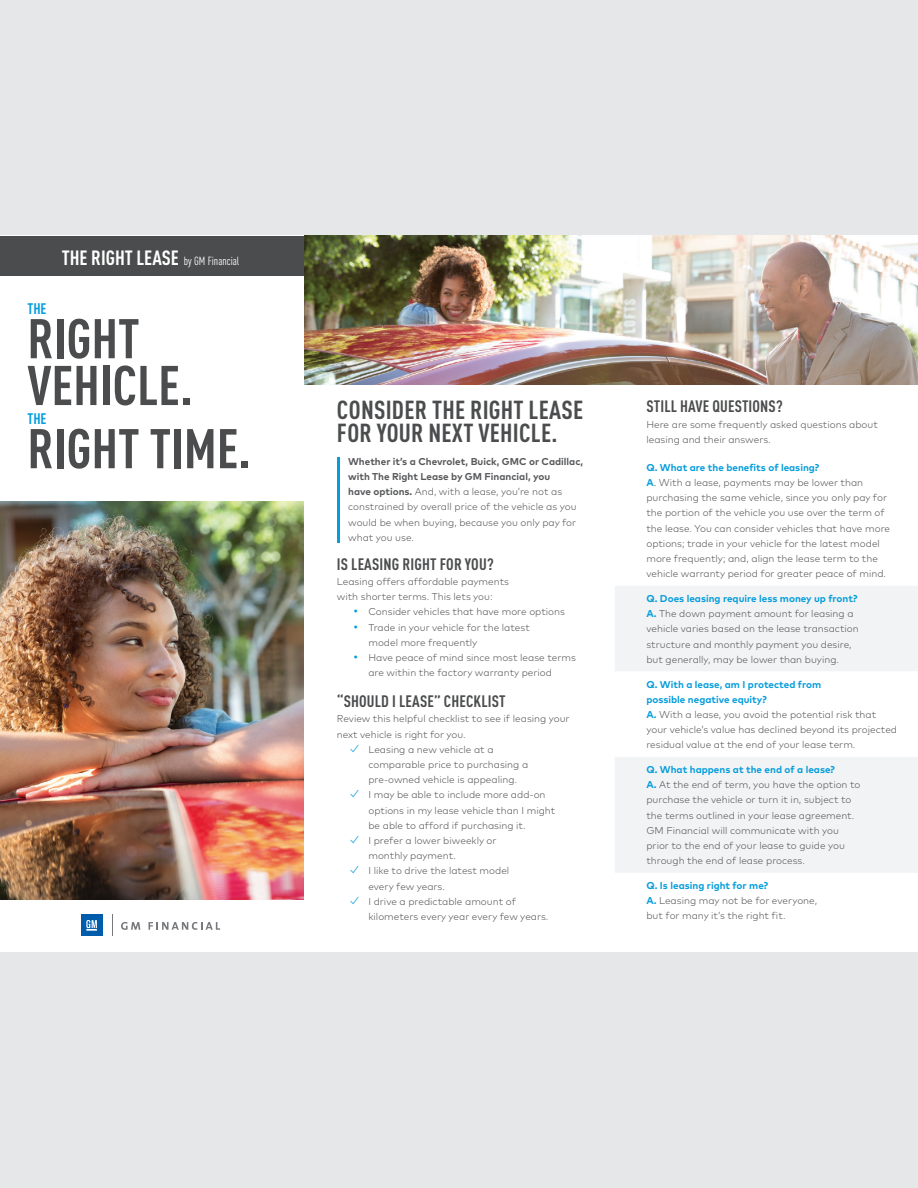
<style>
.page{position:relative;width:918px;height:1188px;background:#e6e7e9}
.page>*{position:absolute;margin:0;border:0;box-sizing:border-box;transform-origin:0 0}
.t1{font:700 condensed 55.05px/46.8px "DIN Pro";color:#4b4c4d}
.t2{font:700 condensed 25.8px/23.4px "DIN Pro";letter-spacing:.01em;color:#4b4c4d}
.t3{font:700 condensed 20.4px "DIN Pro";color:#fff}
.t4{font:700 condensed 16.35px "DIN Pro";letter-spacing:.01em;color:#4b4c4d}
.t5{font:700 condensed 15.15px "DIN Pro";color:#069ddc}
.t6{font:300 9.9px/15.1px "Mark Pro";color:#57585a}
.s1{font-weight:400;font-size:11.7px}
.s2{font-weight:700;color:#069ddc}
.s3{color:#231f20}
.s4{font-weight:700}
.s5{font-size:15.15px;color:#069ddc}
.s6{font-size:12.9px;color:#069ddc}
</style>
<div class="page">
<div style="left:0;top:236px;width:305px;height:716px;background:#fff"></div>
<div style="left:0;top:236px;width:305px;height:39px;background:#4b4c4d"></div>
<img style="left:0;top:501px;width:304px;height:398px">
<svg style="left:121px;top:922px;width:19px;height:8px"></svg>
<svg style="left:149px;top:922px;width:71px;height:8px"></svg>
<svg style="left:112px;top:915px;width:1px;height:21px"></svg>
<div style="left:81px;top:915px;width:21px;height:21px;background:#015dab"></div>
<svg style="left:86px;top:920px;width:11px;height:11px"></svg>
<div style="left:305px;top:236px;width:613px;height:716px;background:#fff"></div>
<img style="left:305px;top:236px;width:613px;height:149px">
<svg style="left:615px;top:586px;width:303px;height:287px;fill:#f2f3f4"></svg>
<hr style="left:337px;top:457px;width:2px;height:85px;background:#069ddc">
<h3 class="t3" style="left:62px;top:242px;width:179px">THE RIGHT LEASE <span class="s1">by GM Financial</span></h3>
<h3 class="t5" style="left:27px;top:297px;width:21px">THE</h3>
<h1 class="t1" style="left:27px;top:310px;width:167px">RIGHT<br>VEHICLE.</h1>
<h3 class="t5" style="left:27px;top:407px;width:21px">THE</h3>
<h1 class="t1" style="left:27px;top:420px;width:225px">RIGHT TIME.</h1>
<h2 class="t2" style="left:337px;top:396px;width:248px">CONSIDER THE RIGHT LEASE<br>FOR YOUR NEXT VEHICLE.</h2>
<h3 class="t4" style="left:647px;top:394px;width:138px">STILL HAVE QUESTIONS?</h3>
<p class="t6" style="left:646px;top:416px;width:233px">Here are some frequently asked questions about leasing and their answers.</p>
<p class="t6" style="left:646px;top:459px;width:245px"><span class="s2">Q. What are the benefits of leasing?<br>A</span><span class="s3">.</span> With a lease, payments may be lower than purchasing the same vehicle, since you only pay for the portion of the vehicle you use over the term of the lease. You can consider vehicles that have more options; trade in your vehicle for the latest model more frequently; and, align the lease term to the vehicle warranty period for greater peace of mind.</p>
<p class="t6" style="left:646px;top:590px;width:214px"><span class="s2">Q. Does leasing require less money up front?<br>A.</span> The down payment amount for leasing a vehicle varies based on the lease transaction structure and monthly payment you desire, but generally, may be lower than buying.</p>
<p class="t6" style="left:646px;top:676px;width:252px"><span class="s2">Q. With a lease, am I protected from<br>possible negative equity?<br>A.</span> With a lease, you avoid the potential risk that your vehicle’s value has declined beyond its projected residual value at the end of your lease term.</p>
<p class="t6" style="left:646px;top:761px;width:216px"><span class="s2">Q. What happens at the end of a lease?<br>A.</span> At the end of term, you have the option to purchase the vehicle or turn it in, subject to the terms outlined in your lease agreement.<br>GM Financial will communicate with you prior to the end of your lease to guide you through the end of lease process.</p>
<p class="t6" style="left:646px;top:877px;width:172px"><span class="s2">Q. Is leasing right for me?<br>A.</span> Leasing may not be for everyone, but for many it’s the right fit.</p>
<p class="t6" style="left:348px;top:453px;width:236px"><span class="s4">Whether it’s a Chevrolet, Buick, GMC or Cadillac, with The Right Lease by GM Financial, you<br>have options.</span> And, with a lease, you’re not as constrained by overall price of the vehicle as you would be when buying, because you only pay for what you use.</p>
<h3 class="t4" style="left:337px;top:552px;width:158px">IS LEASING RIGHT FOR YOU?</h3>
<p class="t6" style="left:337px;top:573px;width:174px">Leasing offers affordable payments with shorter terms. This lets you:</p>
<p class="t6" style="left:353px;top:604px;width:214px"><span class="s5">•</span> Consider vehicles that have more options</p>
<p class="t6" style="left:368px;top:619px;width:163px;text-indent:-16px"><span class="s5">•</span> Trade in your vehicle for the latest model more frequently</p>
<p class="t6" style="left:368px;top:649px;width:209px;text-indent:-16px"><span class="s5">•</span> Have peace of mind since most lease terms are within the factory warranty period</p>
<h3 class="t4" style="left:337px;top:689px;width:170px">“SHOULD I LEASE” CHECKLIST</h3>
<p class="t6" style="left:337px;top:710px;width:234px">Review this helpful checklist to see if leasing your next vehicle is right for you.</p>
<p class="t6" style="left:368px;top:741px;width:161px;text-indent:-21px"><span class="s6">✓</span> Leasing a new vehicle at a comparable price to purchasing a pre-owned vehicle is appealing.</p>
<p class="t6" style="left:368px;top:787px;width:188px;text-indent:-21px"><span class="s6">✓</span> I may be able to include more add-on options in my lease vehicle than I might be able to afford if purchasing it.</p>
<p class="t6" style="left:368px;top:832px;width:130px;text-indent:-21px"><span class="s6">✓</span> I prefer a lower biweekly or monthly payment.</p>
<p class="t6" style="left:368px;top:863px;width:142px;text-indent:-21px"><span class="s6">✓</span> I like to drive the latest model every few years.</p>
<p class="t6" style="left:368px;top:893px;width:182px;text-indent:-21px"><span class="s6">✓</span> I drive a predictable amount of kilometers every year every few years.</p>
</div>
